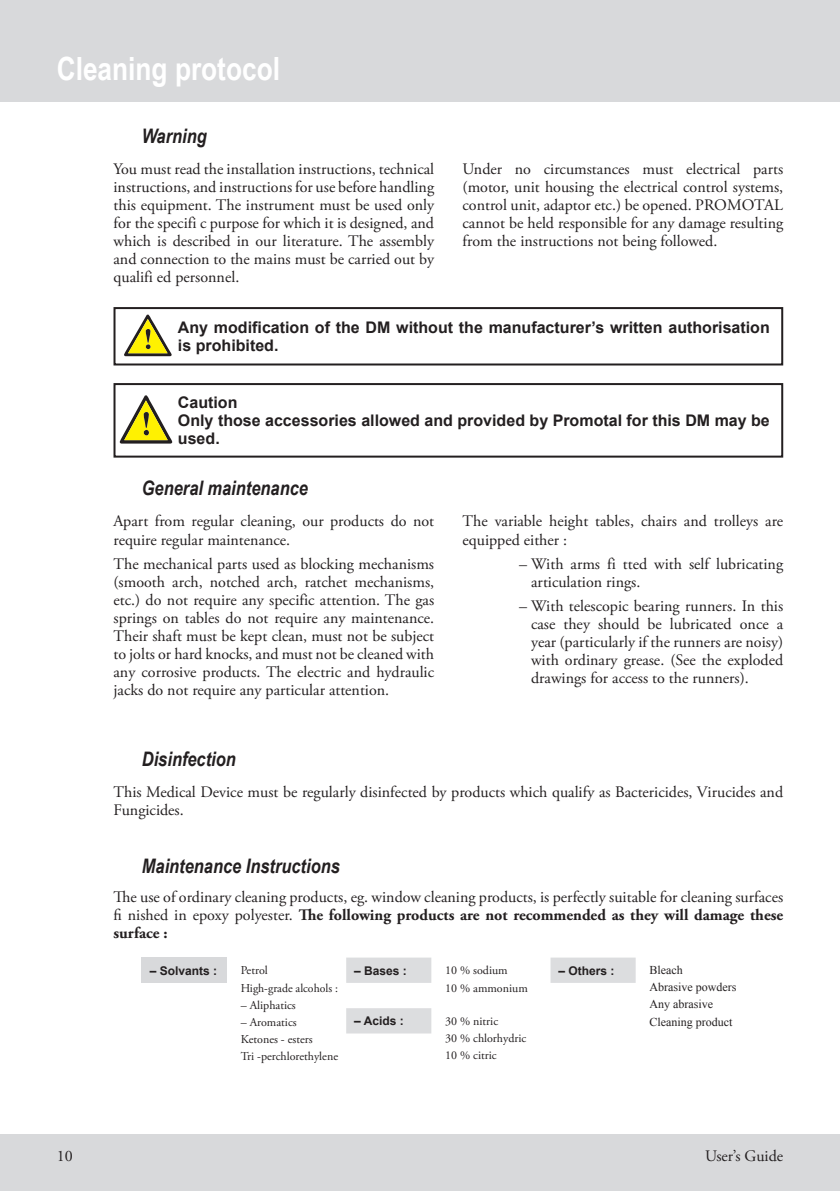
<style>
.page{position:relative;width:840px;height:1191px;background:#fff}
.page>*{position:absolute;margin:0;border:0;box-sizing:border-box;transform-origin:0 0}
.t1{font:700 32px "Arial Narrow";color:#fff}
.t2{font:italic 700 20px "Arial Narrow";color:#231f20}
.t3{font:16px/18px "Adobe Garamond Pro";color:#231f20;text-align:justify}
.t4{font:700 16px/18px "Arial";color:#231f20}
.t5{font:12px/17.2px "Adobe Garamond Pro";color:#231f20}
.t6{font:12px/17.2px "Times New Roman";color:#231f20}
.t7{font:700 12px "Arial";color:#231f20}
.s1{font-weight:700}
</style>
<div class="page">
<div style="left:0;top:0;width:839px;height:102px;background:#d8d9db"></div>
<div style="left:0;top:1134px;width:839px;height:57px;background:#d8d9db"></div>
<hr style="left:839px;top:1134px;width:1px;height:57px;background:#d8d9db">
<div style="left:142px;top:957px;width:85px;height:26px;background:#d8d9db"></div>
<svg style="left:346px;top:957px;width:289px;height:76px"></svg>
<div style="left:113px;top:307px;width:669px;height:58px;border:2px solid #231f20"></div>
<svg style="left:124px;top:314px;width:47px;height:42px"></svg>
<div style="left:113px;top:383px;width:669px;height:74px;border:2px solid #231f20"></div>
<svg style="left:120px;top:395px;width:52px;height:48px"></svg>
<h1 class="t1" style="left:57px;top:45px;width:225px">Cleaning protocol</h1>
<p class="t2" style="left:142px;top:121px;width:66px">Warning</p>
<p class="t3" style="left:113px;top:161px;width:322px">You must read the installation instructions, technical instructions, and instructions for use before handling this equipment. The instrument must be used only for the specifi c purpose for which it is designed, and which is described in our literature. The assembly and connection to the mains must be carried out by qualifi ed personnel.</p>
<p class="t3" style="left:462px;top:161px;width:322px">Under no circumstances must electrical parts (motor, unit housing the electrical control systems, control unit, adaptor etc.) be opened. PROMOTAL cannot be held responsible for any damage resulting from the instructions not being followed.</p>
<p class="t4" style="left:178px;top:319px;width:593px">Any modification of the DM without the manufacturer’s written authorisation is prohibited.</p>
<p class="t4" style="left:178px;top:394px;width:593px">Caution<br>Only those accessories allowed and provided by Promotal for this DM may be used.</p>
<p class="t2" style="left:142px;top:473px;width:167px">General maintenance</p>
<p class="t3" style="left:113px;top:513px;width:322px">Apart from regular cleaning, our products do not require regular maintenance.</p>
<p class="t3" style="left:113px;top:555px;width:322px">The mechanical parts used as blocking mechanisms (smooth arch, notched arch, ratchet mechanisms, etc.) do not require any specific attention. The gas springs on tables do not require any maintenance.<br>Their shaft must be kept clean, must not be subject to jolts or hard knocks, and must not be cleaned with any corrosive products. The electric and hydraulic jacks do not require any particular attention.</p>
<p class="t3" style="left:462px;top:513px;width:322px">The variable height tables, chairs and trolleys are equipped either :</p>
<p class="t3" style="left:530px;top:555px;width:253px;text-indent:-12px">– With arms fi tted with self lubricating articulation rings.</p>
<p class="t3" style="left:530px;top:597px;width:253px;text-indent:-12px">– With telescopic bearing runners. In this case they should be lubricated once a year (particularly if the runners are noisy) with ordinary grease. (See the exploded drawings for access to the runners).</p>
<p class="t2" style="left:142px;top:743px;width:95px">Disinfection</p>
<p class="t3" style="left:113px;top:783px;width:670px">This Medical Device must be regularly disinfected by products which qualify as Bactericides, Virucides and<br>Fungicides.</p>
<p class="t2" style="left:142px;top:850px;width:199px">Maintenance Instructions</p>
<p class="t3" style="left:113px;top:888px;width:670px">The use of ordinary cleaning products, eg. window cleaning products, is perfectly suitable for cleaning surfaces fi nished in epoxy polyester. <span class="s1">The following products are not recommended as they will damage these surface :</span></p>
<p class="t7" style="left:150px;top:962px;width:69px">– Solvants :</p>
<p class="t5" style="left:240px;top:962px;width:99px">Petrol<br>High-grade alcohols :</p>
<p class="t5" style="left:240px;top:996px;width:57px">– Aliphatics</p>
<p class="t5" style="left:240px;top:1014px;width:99px">– Aromatics<br>Ketones - esters<br>Tri -perchlorethylene</p>
<p class="t7" style="left:354px;top:962px;width:54px">– Bases :</p>
<p class="t5" style="left:445px;top:962px;width:84px">10 % sodium<br>10 % ammonium</p>
<p class="t7" style="left:558px;top:962px;width:58px">– Others :</p>
<p class="t6" style="left:649px;top:961px;width:88px">Bleach<br>Abrasive powders<br>Any abrasive</p>
<p class="t7" style="left:354px;top:1013px;width:51px">– Acids :</p>
<p class="t5" style="left:445px;top:1013px;width:55px">30 % nitric</p>
<p class="t6" style="left:649px;top:1012px;width:84px">Cleaning product</p>
<p class="t5" style="left:445px;top:1030px;width:83px">30 % chlorhydric<br>10 % citric</p>
<p class="t3" style="left:57px;top:1147px;width:17px">10</p>
<p class="t3" style="left:704px;top:1147px;width:80px">User’s Guide</p>
</div>
